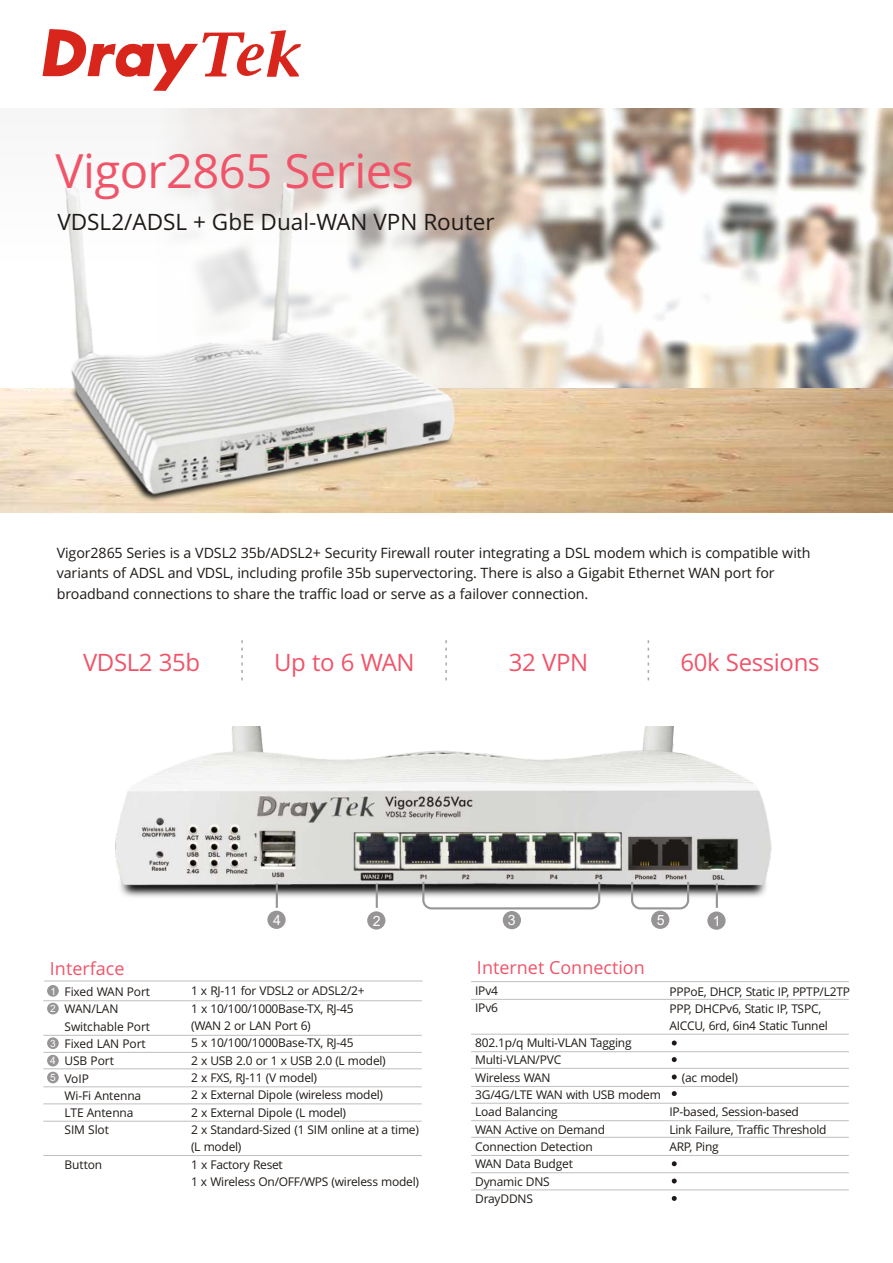
<style>
.page{position:relative;width:893px;height:1263px;background:#fff}
.page>*{position:absolute;margin:0;border:0;box-sizing:border-box;transform-origin:0 0}
.t1{font:47.25px "Open Sans";letter-spacing:-.015em;color:#f05469}
.t2{font:24px "Open Sans";letter-spacing:-.015em;color:#f05469}
.t3{font:22.5px "Open Sans";color:#1f1a17}
.t4{font:18px "Open Sans";color:#f05469}
.t5{font:14.25px/20.5px "Open Sans";letter-spacing:-.015em;color:#1f1a17}
.t6{font:14.1px "Arial";color:#fff}
.t7{font:12px/17.2px "Open Sans";letter-spacing:-.02em;color:#1f1a17}
.t8{font:10.05px/17.1px "Arial";color:#fff}
</style>
<div class="page">
<img style="left:115px;top:726px;width:657px;height:189px">
<svg style="left:241px;top:640px;width:2px;height:41px"></svg>
<svg style="left:648px;top:640px;width:1px;height:41px"></svg>
<svg style="left:445px;top:640px;width:2px;height:41px"></svg>
<div style="left:707px;top:911px;width:19px;height:19px;background:#969494;border-radius:50%"></div>
<div style="left:367px;top:911px;width:18px;height:18px;background:#969494;border-radius:50%"></div>
<div style="left:503px;top:911px;width:18px;height:18px;background:#969494;border-radius:50%"></div>
<div style="left:651px;top:911px;width:18px;height:18px;background:#969494;border-radius:50%"></div>
<hr style="left:716px;top:883px;width:2px;height:25px;background:#969494">
<svg style="left:421px;top:880px;width:180px;height:30px"></svg>
<hr style="left:376px;top:883px;width:2px;height:25px;background:#969494">
<svg style="left:43px;top:29px;width:258px;height:62px"></svg>
<img style="left:699px;top:109px;width:194px;height:279px">
<svg style="left:163px;top:109px;width:536px;height:279px"></svg>
<img style="left:0;top:388px;width:893px;height:124px">
<svg style="left:630px;top:880px;width:60px;height:30px"></svg>
<hr style="left:44px;top:980px;width:379px;height:1px;background:#c2c2c2">
<hr style="left:43px;top:1000px;width:379px;height:1px;background:#c2c2c2">
<hr style="left:43px;top:1035px;width:379px;height:1px;background:#c2c2c2">
<hr style="left:43px;top:1052px;width:379px;height:1px;background:#c2c2c2">
<hr style="left:43px;top:1086px;width:379px;height:1px;background:#c2c2c2">
<hr style="left:43px;top:1068px;width:379px;height:1px;background:#c2c2c2">
<hr style="left:43px;top:1155px;width:379px;height:1px;background:#c2c2c2">
<hr style="left:43px;top:1121px;width:379px;height:1px;background:#c2c2c2">
<hr style="left:276px;top:883px;width:2px;height:25px;background:#969494">
<div style="left:267px;top:911px;width:19px;height:18px;background:#969494;border-radius:50%"></div>
<div style="left:47px;top:985px;width:12px;height:12px;background:#969494;border-radius:50%"></div>
<div style="left:47px;top:1003px;width:12px;height:11px;background:#969494;border-radius:50%"></div>
<div style="left:47px;top:1037px;width:12px;height:12px;background:#969494;border-radius:50%"></div>
<div style="left:47px;top:1055px;width:12px;height:11px;background:#969494;border-radius:50%"></div>
<div style="left:47px;top:1072px;width:12px;height:11px;background:#969494;border-radius:50%"></div>
<hr style="left:43px;top:1103px;width:379px;height:1px;background:#c2c2c2">
<svg style="left:672px;top:1161px;width:5px;height:5px"></svg>
<svg style="left:672px;top:1178px;width:5px;height:5px"></svg>
<svg style="left:672px;top:1196px;width:5px;height:5px"></svg>
<svg style="left:672px;top:1040px;width:5px;height:5px"></svg>
<svg style="left:672px;top:1057px;width:5px;height:5px"></svg>
<svg style="left:672px;top:1074px;width:5px;height:5px"></svg>
<svg style="left:672px;top:1091px;width:5px;height:5px"></svg>
<hr style="left:471px;top:981px;width:378px;height:1px;background:#c2c2c2">
<hr style="left:471px;top:999px;width:378px;height:1px;background:#c2c2c2">
<hr style="left:471px;top:1034px;width:378px;height:1px;background:#c2c2c2">
<hr style="left:471px;top:1086px;width:378px;height:1px;background:#c2c2c2">
<hr style="left:471px;top:1051px;width:378px;height:1px;background:#c2c2c2">
<hr style="left:471px;top:1068px;width:378px;height:1px;background:#c2c2c2">
<hr style="left:471px;top:1103px;width:378px;height:1px;background:#c2c2c2">
<hr style="left:471px;top:1155px;width:378px;height:1px;background:#c2c2c2">
<hr style="left:471px;top:1120px;width:378px;height:1px;background:#c2c2c2">
<hr style="left:471px;top:1137px;width:378px;height:1px;background:#c2c2c2">
<hr style="left:471px;top:1172px;width:378px;height:1px;background:#c2c2c2">
<hr style="left:471px;top:1189px;width:378px;height:1px;background:#c2c2c2">
<img style="left:59px;top:168px;width:400px;height:345px">
<h1 class="t1" style="left:56px;top:152px;width:360px">Vigor2865 Series</h1>
<h3 class="t3" style="left:57px;top:213px;width:439px">VDSL2/ADSL + GbE Dual-WAN VPN Router</h3>
<p class="t5" style="left:57px;top:544px;width:755px">Vigor2865 Series is a VDSL2 35b/ADSL2+ Security Firewall router integrating a DSL modem which is compatible with variants of ADSL and VDSL, including profile 35b supervectoring. There is also a Gigabit Ethernet WAN port for broadband connections to share the traffic load or serve as a failover connection.</p>
<h2 class="t2" style="left:83px;top:653px;width:119px">VDSL2 35b</h2>
<h2 class="t2" style="left:274px;top:653px;width:142px">Up to 6 WAN</h2>
<h2 class="t2" style="left:509px;top:653px;width:81px">32 VPN</h2>
<h2 class="t2" style="left:680px;top:653px;width:141px">60k Sessions</h2>
<h3 class="t4" style="left:50px;top:961px;width:76px">Interface</h3>
<p class="t7" style="left:64px;top:984px;width:87px">Fixed WAN Port<br>WAN/LAN<br>Switchable Port<br>Fixed LAN Port<br>USB Port<br>VoIP<br>Wi-Fi Antenna<br>LTE Antenna<br>SIM Slot</p>
<p class="t7" style="left:64px;top:1157px;width:39px">Button</p>
<p class="t8" style="left:50px;top:983px;width:8px;line-height:17.5px">1<br>2</p>
<p class="t8" style="left:50px;top:1036px;width:7px;text-align:justify">3<br>4<br>5</p>
<p class="t6" style="left:273px;top:915px;width:9px">4</p>
<p class="t6" style="left:373px;top:915px;width:9px">2</p>
<p class="t6" style="left:508px;top:915px;width:9px">3</p>
<p class="t6" style="left:657px;top:915px;width:9px">5</p>
<p class="t6" style="left:713px;top:916px;width:9px">1</p>
<p class="t7" style="left:191px;top:983px;width:175px">1 x RJ-11 for VDSL2 or ADSL2/2+</p>
<p class="t7" style="left:191px;top:1001px;width:230px">1 x 10/100/1000Base-TX, RJ-45<br>(WAN 2 or LAN Port 6)<br>5 x 10/100/1000Base-TX, RJ-45<br>2 x USB 2.0 or 1 x USB 2.0 (L model)<br>2 x FXS, RJ-11 (V model)<br>2 x External Dipole (wireless model)<br>2 x External Dipole (L model)<br>2 x Standard-Sized (1 SIM online at a time) (L model)<br>1 x Factory Reset<br>1 x Wireless On/OFF/WPS (wireless model)</p>
<h3 class="t4" style="left:477px;top:960px;width:169px">Internet Connection</h3>
<p class="t7" style="left:475px;top:983px;width:24px">IPv4<br>IPv6</p>
<p class="t7" style="left:475px;top:1035px;width:187px">802.1p/q Multi-VLAN Tagging<br>Multi-VLAN/PVC<br>Wireless WAN<br>3G/4G/LTE WAN with USB modem<br>Load Balancing<br>WAN Active on Demand<br>Connection Detection<br>WAN Data Budget<br>Dynamic DNS<br>DrayDDNS</p>
<p class="t7" style="left:669px;top:984px;width:182px">PPPoE, DHCP, Static IP, PPTP/L2TP</p>
<p class="t7" style="left:669px;top:1001px;width:160px">PPP, DHCPv6, Static IP, TSPC,<br>AICCU, 6rd, 6in4 Static Tunnel</p>
<p class="t7" style="left:682px;top:1070px;width:58px">(ac model)</p>
<p class="t7" style="left:669px;top:1104px;width:159px">IP-based, Session-based<br>Link Failure, Traffic Threshold<br>ARP, Ping</p>
</div>
